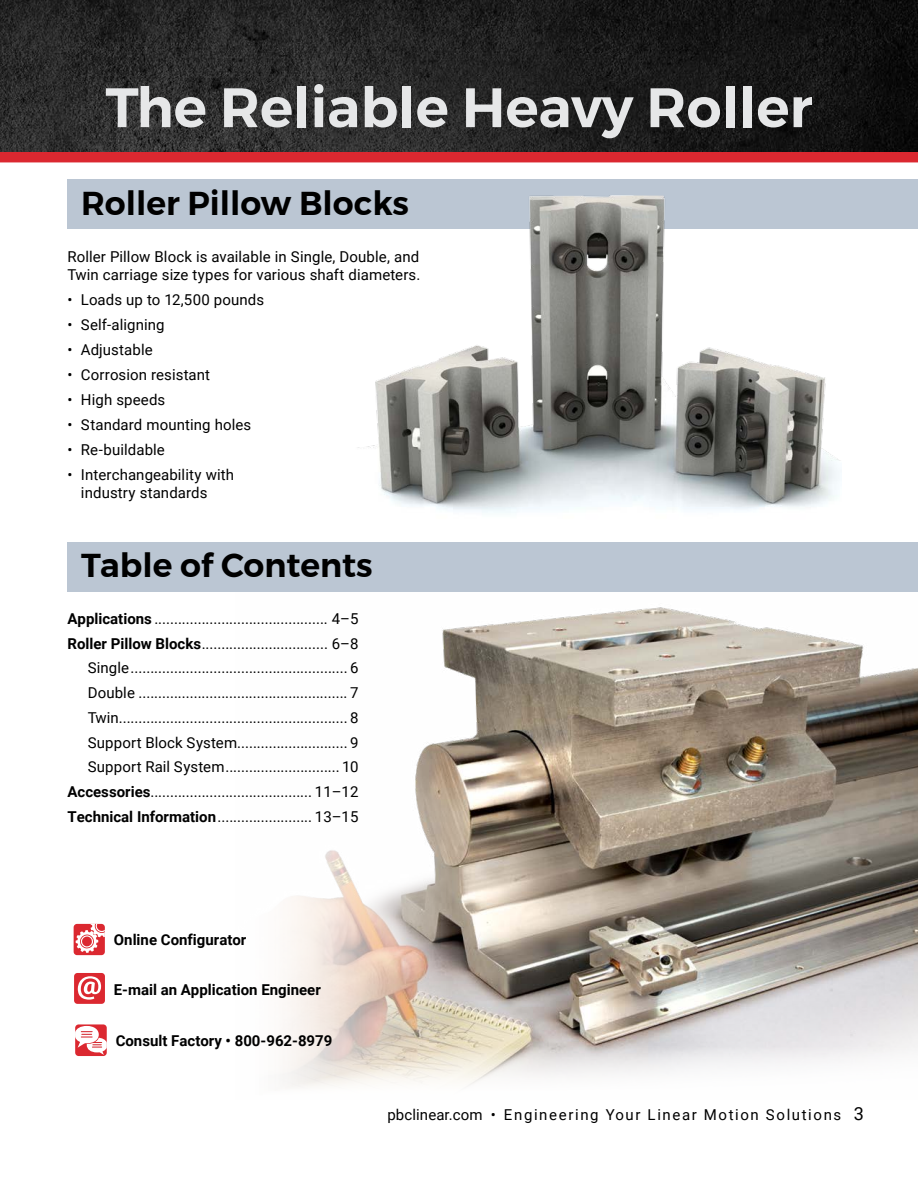
<style>
.page{position:relative;width:918px;height:1188px;background:#fff}
.page>*{position:absolute;margin:0;border:0;box-sizing:border-box;transform-origin:0 0}
.t1{font:600 55.5px "Montserrat";color:#e6e7e8}
.t2{font:600 33px "Montserrat";color:#000}
.t3{font:15px/24.8px "Roboto";letter-spacing:.005em;color:#000}
.t4{font:700 15px "Roboto";color:#000}
.t5{font:15px "Roboto";letter-spacing:.105em;color:#000}
.s1{font-weight:700}
.s2{font-size:18px}
</style>
<div class="page">
<img style="left:282px;top:607px;width:636px;height:480px">
<div style="left:0;top:147px;width:918px;height:15px;background:#db2830"></div>
<img style="left:0;top:0;width:918px;height:151px">
<div style="left:68px;top:179px;width:850px;height:50px;background:#bbc6d3"></div>
<div style="left:74px;top:924px;width:31px;height:31px;background:#db2830;border-radius:3px"></div>
<svg style="left:76px;top:924px;width:29px;height:29px"></svg>
<div style="left:74px;top:973px;width:31px;height:31px;background:#db2830;border-radius:3px"></div>
<svg style="left:78px;top:976px;width:23px;height:24px"></svg>
<div style="left:75px;top:1024px;width:32px;height:32px;background:#db2830;border-radius:3px"></div>
<svg style="left:75px;top:1026px;width:32px;height:29px"></svg>
<img style="left:358px;top:195px;width:482px;height:318px">
<div style="left:68px;top:542px;width:850px;height:50px;background:#bbc6d3"></div>
<h1 class="t1" style="left:105px;top:64px;width:709px">The Reliable Heavy Roller</h1>
<h2 class="t2" style="left:81px;top:177px;width:329px">Roller Pillow Blocks</h2>
<p class="t3" style="left:67px;top:247px;width:354px;line-height:18px">Roller Pillow Block is available in Single, Double, and<br>Twin carriage size types for various shaft diameters.</p>
<p class="t3" style="left:67px;top:287px;width:198px">• Loads up to 12,500 pounds</p>
<p class="t3" style="left:67px;top:312px;width:99px">• Self-aligning</p>
<p class="t3" style="left:67px;top:337px;width:87px">• Adjustable</p>
<p class="t3" style="left:67px;top:362px;width:144px">• Corrosion resistant</p>
<p class="t3" style="left:67px;top:387px;width:99px">• High speeds</p>
<p class="t3" style="left:67px;top:412px;width:185px">• Standard mounting holes</p>
<p class="t3" style="left:67px;top:437px;width:99px">• Re-buildable</p>
<p class="t3" style="left:81px;top:466px;width:155px;line-height:18px;text-indent:-13px">• Interchangeability with industry standards</p>
<h2 class="t2" style="left:81px;top:539px;width:293px">Table of Contents</h2>
<p class="t3" style="left:67px;top:606px;width:293px;text-align:right"><span class="s1">Applications</span> ............................................ 4–5<br><span class="s1">Roller Pillow Blocks</span>................................ 6–8<br>Single....................................................... 6<br>Double ..................................................... 7<br>Twin.......................................................... 8<br>Support Block System............................ 9<br>Support Rail System............................. 10<br><span class="s1">Accessories</span>......................................... 11–12<br><span class="s1">Technical Information</span>........................ 13–15</p>
<p class="t4" style="left:114px;top:929px;width:134px">Online Configurator</p>
<p class="t4" style="left:114px;top:979px;width:209px">E-mail an Application Engineer</p>
<p class="t4" style="left:116px;top:1030px;width:218px">Consult Factory • 800-962-8979</p>
<p class="t5" style="left:387px;top:1104px;width:478px">pbclinear.com • Engineering Your Linear Motion Solutions <span class="s2">3</span></p>
</div>
